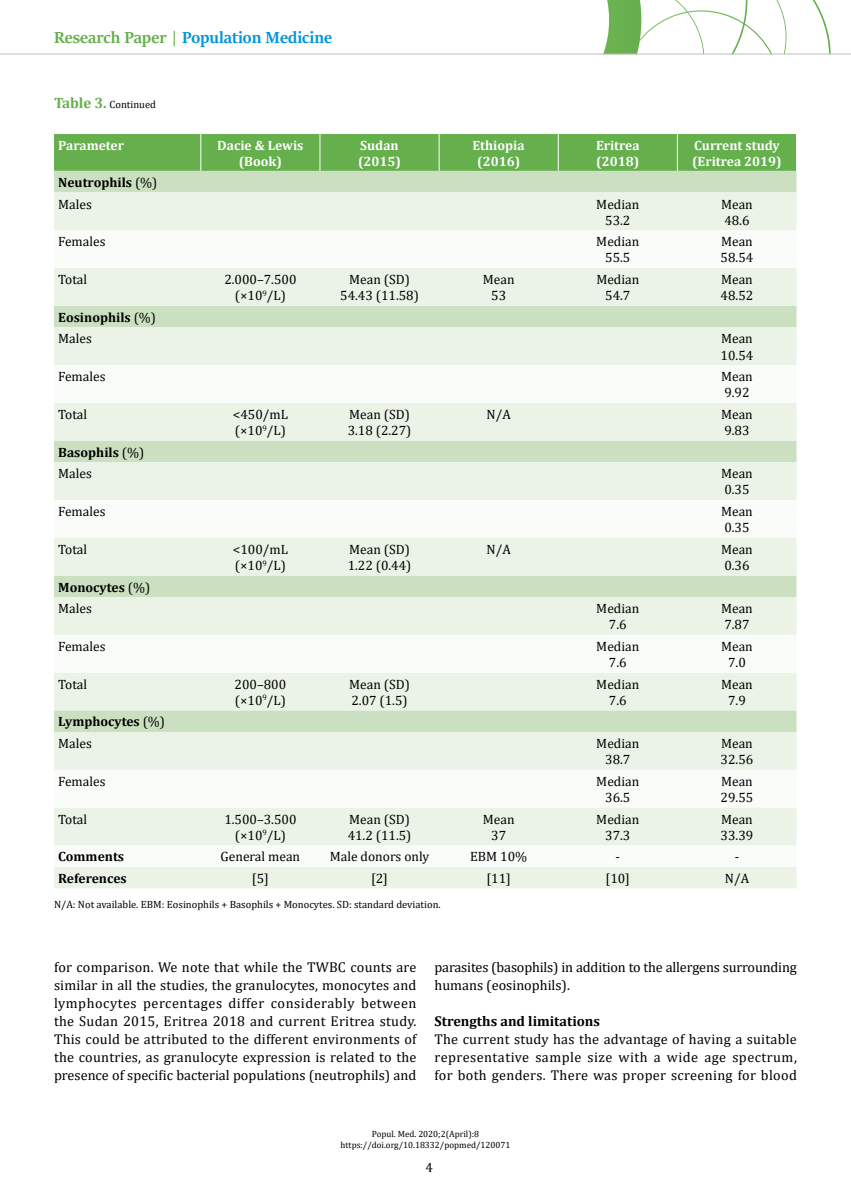
<style>
.page{position:relative;width:851px;height:1191px;background:#fff}
.page>*{position:absolute;margin:0;border:0;box-sizing:border-box;transform-origin:0 0}
.t1{font:700 18px "Sitka Banner";color:#0095da}
.t2{font:14.25px/18px "Cambria";color:#000;text-align:justify}
.t3{font:700 14.25px "Cambria";color:#000}
.t4{font:13.5px/16.2px "Cambria";color:#000}
.t5{font:700 13.5px/21.6px "Cambria";color:#000}
.t6{font:700 13.5px/16.2px "Cambria";color:#fff}
.t7{font:10.5px "Cambria";color:#000}
.t8{font:9px/10.8px "Cambria";color:#000;text-align:center}
.s1{color:#65af4d}
.s2{font-weight:700;font-size:15px;color:#65af4d}
.s3{font-weight:400}
</style>
<div class="page">
<svg style="left:536px;top:0;width:294px;height:54px"></svg>
<hr style="left:0;top:54px;width:850px;height:1px;background:#bcbec0">
<div style="left:54px;top:134px;width:742px;height:37px;background:#65af4d"></div>
<div style="left:54px;top:171px;width:742px;height:21px;background:#cbe0c0"></div>
<div style="left:54px;top:192px;width:742px;height:696px;background:#eaf3e6"></div>
<svg style="left:54px;top:230px;width:742px;height:637px;fill:#eaf3e6"></svg>
<hr style="left:200px;top:134px;width:1px;height:37px;background:#fff">
<hr style="left:319px;top:134px;width:1px;height:37px;background:#fff">
<hr style="left:439px;top:134px;width:1px;height:37px;background:#fff">
<hr style="left:558px;top:134px;width:1px;height:37px;background:#fff">
<hr style="left:677px;top:134px;width:1px;height:37px;background:#fff">
<p class="t1" style="left:54px;top:25px;width:279px"><span class="s1">Research Paper |</span> Population Medicine</p>
<p class="t7" style="left:54px;top:98px;width:103px"><span class="s2">Table 3.</span> Continued</p>
<p class="t6" style="left:58px;top:136px;width:67px">Parameter</p>
<p class="t6" style="left:217px;top:136px;width:88px;text-align:center">Dacie &amp; Lewis (Book)</p>
<p class="t6" style="left:358px;top:136px;width:44px">Sudan (2015)</p>
<p class="t6" style="left:472px;top:136px;width:54px;text-align:center">Ethiopia (2016)</p>
<p class="t6" style="left:596px;top:136px;width:45px">Eritrea (2018)</p>
<p class="t6" style="left:692px;top:136px;width:91px">Current study (Eritrea 2019)</p>
<p class="t5" style="left:58px;top:171px;width:101px">Neutrophils <span class="s3">(%)<br>Males</span></p>
<p class="t4" style="left:596px;top:196px;width:44px;text-align:center">Median<br>53.2</p>
<p class="t4" style="left:721px;top:196px;width:33px">Mean<br>48.6</p>
<p class="t4" style="left:58px;top:233px;width:49px">Females</p>
<p class="t4" style="left:596px;top:233px;width:44px;text-align:center">Median<br>55.5</p>
<p class="t4" style="left:720px;top:233px;width:34px">Mean<br>58.54</p>
<p class="t4" style="left:58px;top:271px;width:30px">Total</p>
<p class="t4" style="left:224px;top:271px;width:74px;text-align:center">2.000–7.500 (×10<sup>9</sup>/L)</p>
<p class="t4" style="left:340px;top:271px;width:80px;text-align:center">Mean (SD)<br>54.43 (11.58)</p>
<p class="t4" style="left:482px;top:271px;width:33px;text-align:center">Mean<br>53</p>
<p class="t4" style="left:596px;top:271px;width:44px;text-align:center">Median<br>54.7</p>
<p class="t4" style="left:720px;top:271px;width:34px">Mean<br>48.52</p>
<p class="t5" style="left:58px;top:306px;width:99px">Eosinophils <span class="s3">(%)<br>Males</span></p>
<p class="t4" style="left:720px;top:331px;width:34px">Mean<br>10.54</p>
<p class="t4" style="left:58px;top:368px;width:49px">Females</p>
<p class="t4" style="left:721px;top:368px;width:33px">Mean<br>9.92</p>
<p class="t4" style="left:58px;top:406px;width:30px">Total</p>
<p class="t4" style="left:233px;top:406px;width:57px">&lt;450/mL (×10<sup>9</sup>/L)</p>
<p class="t4" style="left:347px;top:406px;width:65px">Mean (SD)<br>3.18 (2.27)</p>
<p class="t4" style="left:486px;top:406px;width:26px">N/A</p>
<p class="t4" style="left:721px;top:406px;width:33px">Mean<br>9.83</p>
<p class="t5" style="left:58px;top:441px;width:87px">Basophils <span class="s3">(%)<br>Males</span></p>
<p class="t4" style="left:721px;top:465px;width:33px">Mean<br>0.35</p>
<p class="t4" style="left:58px;top:503px;width:49px">Females</p>
<p class="t4" style="left:721px;top:503px;width:33px">Mean<br>0.35</p>
<p class="t4" style="left:58px;top:541px;width:30px">Total</p>
<p class="t4" style="left:233px;top:541px;width:57px">&lt;100/mL (×10<sup>9</sup>/L)</p>
<p class="t4" style="left:347px;top:541px;width:65px">Mean (SD)<br>1.22 (0.44)</p>
<p class="t4" style="left:486px;top:541px;width:26px">N/A</p>
<p class="t4" style="left:721px;top:541px;width:33px">Mean<br>0.36</p>
<p class="t5" style="left:58px;top:575px;width:93px">Monocytes <span class="s3">(%)<br>Males</span></p>
<p class="t4" style="left:596px;top:600px;width:44px;text-align:center">Median<br>7.6</p>
<p class="t4" style="left:721px;top:600px;width:33px">Mean<br>7.87</p>
<p class="t4" style="left:58px;top:638px;width:49px">Females</p>
<p class="t4" style="left:596px;top:638px;width:44px;text-align:center">Median<br>7.6</p>
<p class="t4" style="left:721px;top:638px;width:33px;text-align:center">Mean<br>7.0</p>
<p class="t4" style="left:58px;top:676px;width:30px">Total</p>
<p class="t4" style="left:234px;top:676px;width:53px">200–800 (×10<sup>9</sup>/L)</p>
<p class="t4" style="left:349px;top:676px;width:62px">Mean (SD)<br>2.07 (1.5)</p>
<p class="t4" style="left:596px;top:676px;width:44px;text-align:center">Median<br>7.6</p>
<p class="t4" style="left:721px;top:676px;width:33px;text-align:center">Mean<br>7.9</p>
<p class="t5" style="left:58px;top:710px;width:108px">Lymphocytes <span class="s3">(%)<br>Males</span></p>
<p class="t4" style="left:596px;top:735px;width:44px;text-align:center">Median<br>38.7</p>
<p class="t4" style="left:720px;top:735px;width:34px">Mean<br>32.56</p>
<p class="t4" style="left:58px;top:773px;width:49px">Females</p>
<p class="t4" style="left:596px;top:773px;width:44px;text-align:center">Median<br>36.5</p>
<p class="t4" style="left:720px;top:773px;width:34px">Mean<br>29.55</p>
<p class="t4" style="left:58px;top:810px;width:30px">Total</p>
<p class="t4" style="left:224px;top:810px;width:74px;text-align:center">1.500–3.500 (×10<sup>9</sup>/L)</p>
<p class="t4" style="left:347px;top:810px;width:65px">Mean (SD)<br>41.2 (11.5)</p>
<p class="t4" style="left:482px;top:810px;width:33px;text-align:center">Mean<br>37</p>
<p class="t4" style="left:596px;top:810px;width:44px;text-align:center">Median<br>37.3</p>
<p class="t4" style="left:720px;top:810px;width:34px">Mean<br>33.39</p>
<p class="t5" style="left:58px;top:845px;width:67px">Comments</p>
<p class="t4" style="left:220px;top:848px;width:81px">General mean</p>
<p class="t4" style="left:330px;top:848px;width:101px">Male donors only</p>
<p class="t4" style="left:470px;top:848px;width:58px">EBM 10%</p>
<p class="t4" style="left:615px;top:848px;width:6px">-</p>
<p class="t4" style="left:734px;top:848px;width:6px">-</p>
<p class="t5" style="left:58px;top:867px;width:70px">References</p>
<p class="t4" style="left:252px;top:870px;width:18px">[5]</p>
<p class="t4" style="left:371px;top:870px;width:18px">[2]</p>
<p class="t4" style="left:486px;top:870px;width:26px">[11]</p>
<p class="t4" style="left:605px;top:870px;width:26px">[10]</p>
<p class="t4" style="left:724px;top:870px;width:26px">N/A</p>
<p class="t7" style="left:54px;top:898px;width:388px">N/A: Not available. EBM: Eosinophils + Basophils + Monocytes. SD: standard deviation.</p>
<p class="t2" style="left:54px;top:958px;width:364px">for comparison. We note that while the TWBC counts are similar in all the studies, the granulocytes, monocytes and lymphocytes percentages differ considerably between the Sudan 2015, Eritrea 2018 and current Eritrea study.<br>This could be attributed to the different environments of the countries, as granulocyte expression is related to the presence of specific bacterial populations (neutrophils) and</p>
<p class="t2" style="left:434px;top:958px;width:364px">parasites (basophils) in addition to the allergens surrounding humans (eosinophils).</p>
<p class="t3" style="left:434px;top:1011px;width:167px">Strengths and limitations</p>
<p class="t2" style="left:434px;top:1030px;width:364px">The current study has the advantage of having a suitable representative sample size with a wide age spectrum, for both genders. There was proper screening for blood</p>
<p class="t8" style="left:340px;top:1128px;width:171px">Popul. Med. 2020;2(April):8 https://doi.org/10.18332/popmed/120071</p>
<p class="t4" style="left:425px;top:1159px;width:9px">4</p>
</div>
